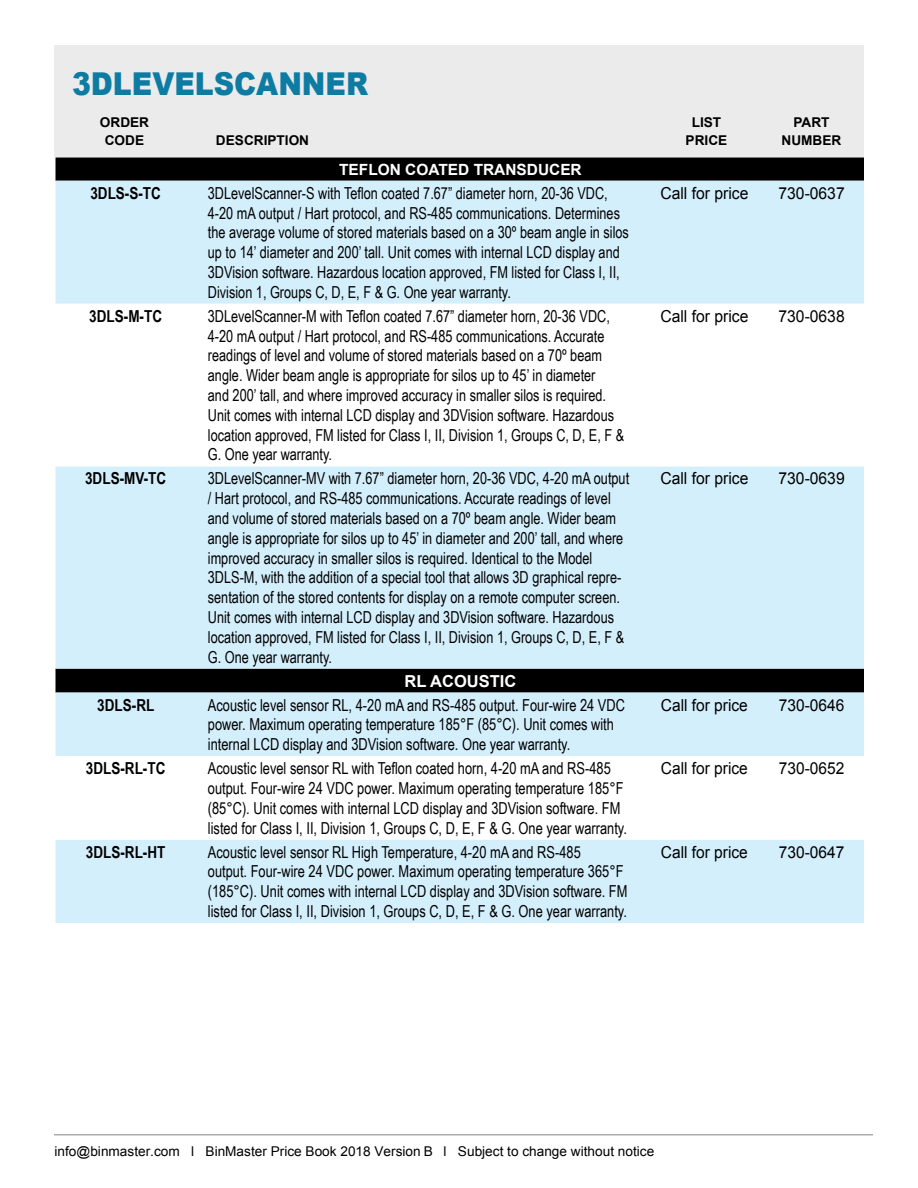
<style>
.page{position:relative;width:918px;height:1188px;background:#fff}
.page>*{position:absolute;margin:0;border:0;box-sizing:border-box;transform-origin:0 0}
.t1{font:900 31.5px "Arial";color:#0e7ca2;scale:.9 1}
.t2{font:16.5px/19.8px "Arial Narrow";color:#000;scale:.94 1}
.t3{font:16.5px/19.8px "Arial Narrow";color:#000;scale:.95 1}
.t4{font:700 16.5px "Arial Narrow";color:#000}
.t5{font:16.5px "Arial";color:#000;scale:.95 1}
.t6{font:16.5px "Arial";color:#000;scale:.94 1}
.t7{font:16.5px "Arial";color:#000;scale:.95 1}
.t8{font:16.5px "Arial";color:#000;scale:.94 1}
.t9{font:700 16.5px "Arial";color:#fff}
.t10{font:700 15.45px "Arial";color:#fff}
.t11{font:13.5px "Arial";color:#000}
.t12{font:700 13.5px "Arial";color:#000}
</style>
<div class="page">
<hr style="left:54px;top:1134px;width:819px;height:2px;background:#000">
<div style="left:56px;top:158px;width:808px;height:23px;background:#000"></div>
<div style="left:56px;top:181px;width:808px;height:742px;background:#d4effc"></div>
<svg style="left:56px;top:304px;width:808px;height:536px;fill:#d4effc"></svg>
<div style="left:54px;top:45px;width:809px;height:112px;background:#ebebec"></div>
<h1 class="t1" style="left:72px;top:60px;width:331px">3DLEVELSCANNER</h1>
<p class="t12" style="left:100px;top:114px;width:51px">ORDER</p>
<p class="t12" style="left:692px;top:114px;width:31px">LIST</p>
<p class="t12" style="left:793px;top:114px;width:38px">PART</p>
<p class="t12" style="left:105px;top:131px;width:41px">CODE</p>
<p class="t12" style="left:216px;top:131px;width:95px">DESCRIPTION</p>
<p class="t12" style="left:686px;top:131px;width:43px">PRICE</p>
<p class="t12" style="left:782px;top:131px;width:61px">NUMBER</p>
<p class="t10" style="left:339px;top:159px;width:244px">TEFLON COATED TRANSDUCER</p>
<p class="t4" style="left:90px;top:180px;width:72px">3DLS-S-TC</p>
<p class="t2" style="left:208px;top:182px;width:449px">3DLevelScanner-S with Teflon coated 7.67” diameter horn, 20-36 VDC, 4-20 mA output / Hart protocol, and RS-485 communications. Determines the average volume of stored materials based on a 30º beam angle in silos up to 14’ diameter and 200’ tall. Unit comes with internal LCD display and 3DVision software. Hazardous location approved, FM listed for Class I, II, Division 1, Groups C, D, E, F &amp; G. One year warranty.</p>
<p class="t5" style="left:660px;top:182px;width:94px">Call for price</p>
<p class="t7" style="left:779px;top:182px;width:71px">730-0637</p>
<p class="t4" style="left:89px;top:303px;width:74px">3DLS-M-TC</p>
<p class="t2" style="left:208px;top:305px;width:444px">3DLevelScanner-M with Teflon coated 7.67” diameter horn, 20-36 VDC, 4-20 mA output / Hart protocol, and RS-485 communications. Accurate readings of level and volume of stored materials based on a 70º beam angle. Wider beam angle is appropriate for silos up to 45’ in diameter<br>and 200’ tall, and where improved accuracy in smaller silos is required.<br>Unit comes with internal LCD display and 3DVision software. Hazardous location approved, FM listed for Class I, II, Division 1, Groups C, D, E, F &amp; G. One year warranty.</p>
<p class="t5" style="left:660px;top:305px;width:94px">Call for price</p>
<p class="t7" style="left:779px;top:305px;width:71px">730-0638</p>
<p class="t4" style="left:85px;top:466px;width:83px">3DLS-MV-TC</p>
<p class="t2" style="left:208px;top:468px;width:450px">3DLevelScanner-MV with 7.67” diameter horn, 20-36 VDC, 4-20 mA output / Hart protocol, and RS-485 communications. Accurate readings of level and volume of stored materials based on a 70º beam angle. Wider beam angle is appropriate for silos up to 45’ in diameter and 200’ tall, and where improved accuracy in smaller silos is required. Identical to the Model 3DLS-M, with the addition of a special tool that allows 3D graphical repre&shy;sentation of the stored contents for display on a remote computer screen.<br>Unit comes with internal LCD display and 3DVision software. Hazardous location approved, FM listed for Class I, II, Division 1, Groups C, D, E, F &amp; G. One year warranty.</p>
<p class="t5" style="left:660px;top:468px;width:94px">Call for price</p>
<p class="t7" style="left:779px;top:468px;width:71px">730-0639</p>
<p class="t9" style="left:405px;top:670px;width:113px">RL ACOUSTIC</p>
<p class="t4" style="left:97px;top:692px;width:59px">3DLS-RL</p>
<p class="t3" style="left:208px;top:694px;width:441px">Acoustic level sensor RL, 4-20 mA and RS-485 output. Four-wire 24 VDC power. Maximum operating temperature 185°F (85°C). Unit comes with internal LCD display and 3DVision software. One year warranty.</p>
<p class="t6" style="left:661px;top:694px;width:94px">Call for price</p>
<p class="t8" style="left:779px;top:694px;width:71px">730-0646</p>
<p class="t4" style="left:86px;top:756px;width:81px">3DLS-RL-TC</p>
<p class="t3" style="left:208px;top:758px;width:443px">Acoustic level sensor RL with Teflon coated horn, 4-20 mA and RS-485 output. Four-wire 24 VDC power. Maximum operating temperature 185°F (85°C). Unit comes with internal LCD display and 3DVision software. FM listed for Class I, II, Division 1, Groups C, D, E, F &amp; G. One year warranty.</p>
<p class="t6" style="left:661px;top:758px;width:94px">Call for price</p>
<p class="t8" style="left:779px;top:758px;width:71px">730-0652</p>
<p class="t4" style="left:86px;top:839px;width:81px">3DLS-RL-HT</p>
<p class="t3" style="left:208px;top:841px;width:443px">Acoustic level sensor RL High Temperature, 4-20 mA and RS-485<br>output. Four-wire 24 VDC power. Maximum operating temperature 365°F (185°C). Unit comes with internal LCD display and 3DVision software. FM listed for Class I, II, Division 1, Groups C, D, E, F &amp; G. One year warranty.</p>
<p class="t6" style="left:661px;top:841px;width:94px">Call for price</p>
<p class="t8" style="left:779px;top:841px;width:71px">730-0647</p>
<p class="t11" style="left:55px;top:1142px;width:601px">info@binmaster.com l BinMaster Price Book 2018 Version B l Subject to change without notice</p>
</div>
